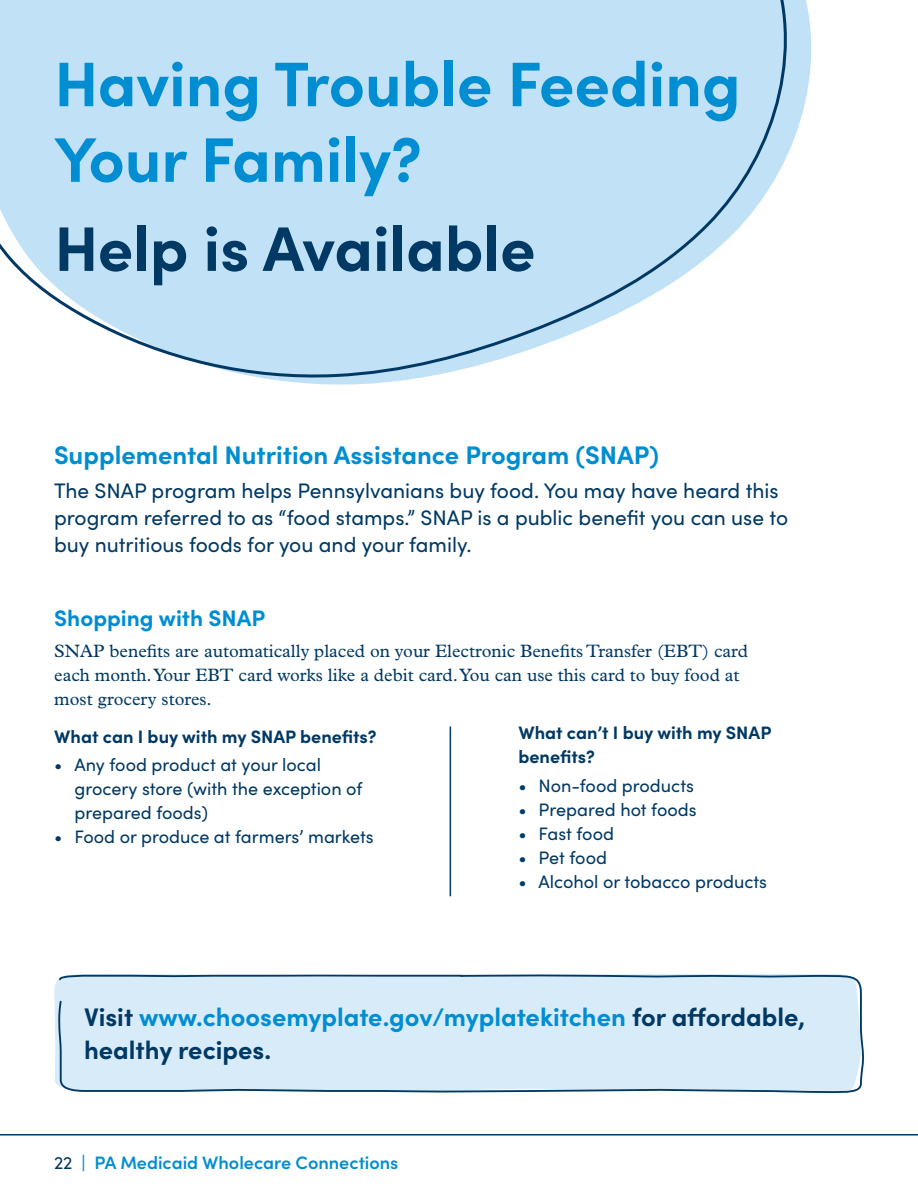
<style>
.page{position:relative;width:918px;height:1188px;background:#fff}
.page>*{position:absolute;margin:0;border:0;box-sizing:border-box;transform-origin:0 0}
.t1{font:700 63px/75.6px "Sofia Pro";color:#008dd1}
.t2{font:700 63px "Sofia Pro";color:#003963}
.t3{font:700 25.5px "Sofia Pro";color:#008dd1}
.t4{font:700 25.5px "Sofia Pro";color:#003963}
.t5{font:700 22.5px "Sofia Pro";color:#008dd1}
.t6{font:21px/27px "Sofia Pro";color:#003963}
.t7{font:18px/24px "Sofia Pro";color:#003963}
.t8{font:18px/24px "Plantin MT Pro";color:#003963}
.t9{font:700 18px/24px "Sofia Pro";color:#003963}
.t10{font:600 18px "Sofia Pro";color:#008dd1}
.s1{color:#003963}
.s2{font-weight:400;color:#003963}
</style>
<div class="page">
<hr style="left:0;top:1134px;width:918px;height:2px;background:#003963">
<hr style="left:450px;top:726px;width:1px;height:170px;background:#003963">
<svg style="left:0;top:0;width:809px;height:380px"></svg>
<div style="left:57px;top:974px;width:807px;height:119px;background:#d8ebf9"></div>
<svg style="left:58px;top:974px;width:406px;height:7px;background:#a2bdd1"></svg>
<h2 class="t1" style="left:54px;top:41px;width:688px">Having Trouble Feeding<br>Your Family?</h2>
<h2 class="t2" style="left:54px;top:200px;width:483px">Help is Available</h2>
<p class="t3" style="left:54px;top:435px;width:607px">Supplemental Nutrition Assistance Program (SNAP)</p>
<p class="t6" style="left:54px;top:476px;width:736px">The SNAP program helps Pennsylvanians buy food. You may have heard this program referred to as “food stamps.” SNAP is a public beneft you can use to buy nutritious foods for you and your family.</p>
<p class="t5" style="left:54px;top:601px;width:213px">Shopping with SNAP</p>
<p class="t8" style="left:54px;top:639px;width:696px">SNAP benefts are automatically placed on your Electronic Benefts Transfer (EBT) card each month.Your EBT card works like a debit card.You can use this card to buy food at</p>
<p class="t8" style="left:54px;top:687px;width:159px">most grocery stores.</p>
<p class="t9" style="left:54px;top:723px;width:324px">What can I buy with my SNAP benefts?</p>
<p class="t7" style="left:75px;top:752px;width:290px;text-indent:-20px">• Any food product at your local grocery store (with the exception of prepared foods)</p>
<p class="t7" style="left:54px;top:824px;width:321px">• Food or produce at farmers’ markets</p>
<p class="t9" style="left:518px;top:720px;width:255px">What can’t I buy with my SNAP benefts?</p>
<p class="t7" style="left:518px;top:772px;width:177px">• Non-food products</p>
<p class="t7" style="left:518px;top:796px;width:180px">• Prepared hot foods</p>
<p class="t7" style="left:518px;top:820px;width:97px">• Fast food</p>
<p class="t7" style="left:518px;top:844px;width:90px">• Pet food</p>
<p class="t7" style="left:518px;top:868px;width:250px">• Alcohol or tobacco products</p>
<p class="t3" style="left:84px;top:998px;width:723px"><span class="s1">Visit</span> www.choosemyplate.gov/myplatekitchen <span class="s1">for afordable,</span></p>
<p class="t4" style="left:84px;top:1031px;width:189px">healthy recipes.</p>
<p class="t10" style="left:54px;top:1149px;width:346px"><span class="s2">22</span> | PA Medicaid Wholecare Connections</p>
</div>
